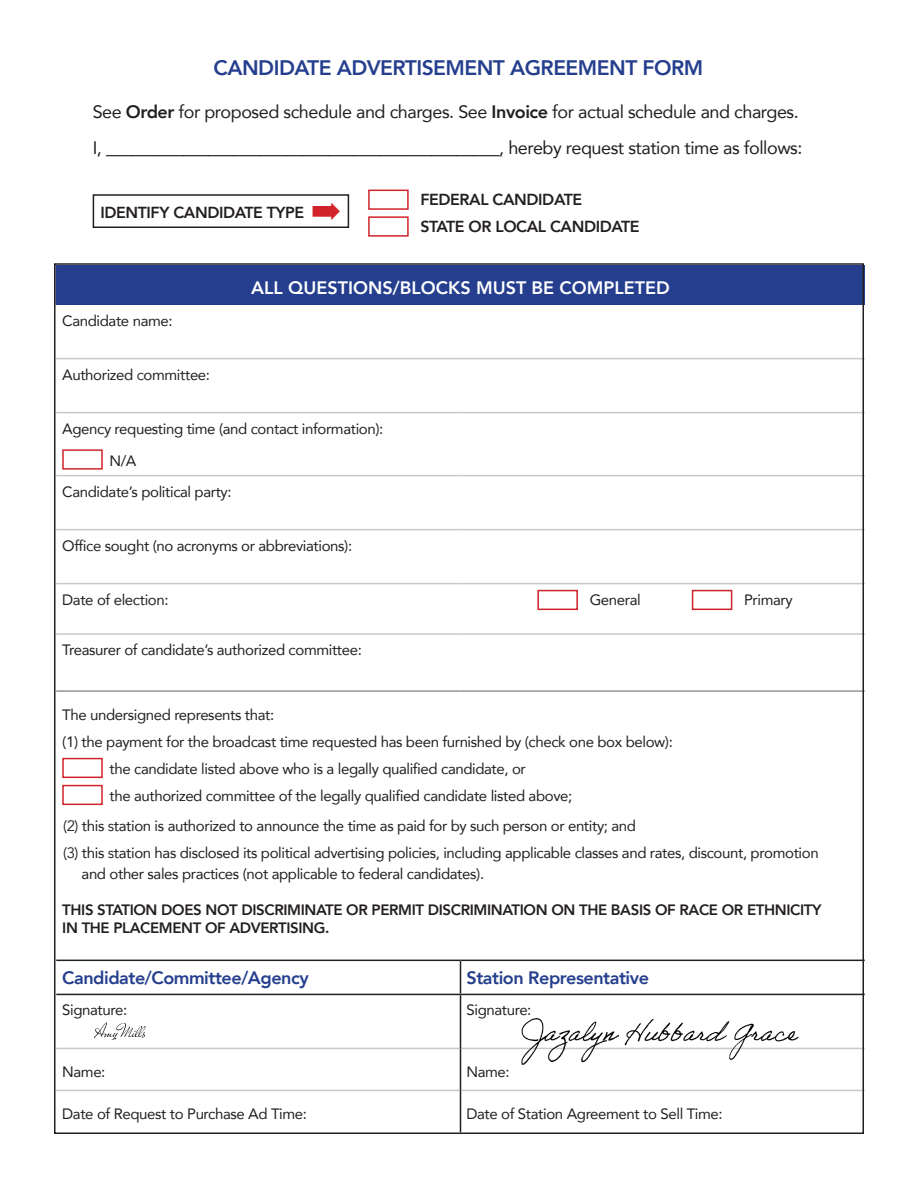
<style>
.page{position:relative;width:918px;height:1188px;background:#fff}
.page>*{position:absolute;margin:0;border:0;box-sizing:border-box;transform-origin:0 0}
.t1{font:800 21px "Avenir";letter-spacing:-.025em;color:#253f8e}
.t2{font:18px "Avenir";letter-spacing:-.025em;color:#231f20}
.t3{font:800 18px "Avenir";letter-spacing:-.025em;color:#253f8e}
.t4{font:800 18px "Avenir";color:#fff}
.t5{font:800 15.9px "Avenir";letter-spacing:-.025em;color:#231f20}
.t6{font:15px/27.8px "Avenir";letter-spacing:-.025em;color:#231f20}
.t7{font:800 15px/18px "Avenir";letter-spacing:-.025em;color:#231f20}
.s1{font-weight:800}
.s2{font-style:inherit}
</style>
<div class="page">
<div style="left:93px;top:194px;width:256px;height:34px;border:2px solid #231f20"></div>
<div style="left:368px;top:190px;width:41px;height:20px;border:2px solid #d1232a"></div>
<div style="left:368px;top:216px;width:41px;height:21px;border:2px solid #d1232a"></div>
<div style="left:56px;top:265px;width:809px;height:40px;background:#253f8e"></div>
<hr style="left:56px;top:690px;width:404px;height:2px;background:#939598">
<hr style="left:460px;top:690px;width:405px;height:2px;background:#939598">
<hr style="left:56px;top:960px;width:404px;height:1px;background:#231f20">
<hr style="left:460px;top:960px;width:405px;height:1px;background:#231f20">
<hr style="left:56px;top:994px;width:404px;height:1px;background:#231f20">
<hr style="left:460px;top:994px;width:405px;height:1px;background:#231f20">
<hr style="left:56px;top:1048px;width:404px;height:1px;background:#c7c8ca">
<hr style="left:461px;top:1048px;width:404px;height:1px;background:#c7c8ca">
<hr style="left:56px;top:1090px;width:404px;height:1px;background:#c7c8ca">
<hr style="left:461px;top:1090px;width:404px;height:1px;background:#c7c8ca">
<hr style="left:56px;top:358px;width:404px;height:1px;background:#c7c8ca">
<hr style="left:460px;top:358px;width:405px;height:1px;background:#c7c8ca">
<hr style="left:56px;top:412px;width:404px;height:1px;background:#c7c8ca">
<hr style="left:460px;top:412px;width:405px;height:1px;background:#c7c8ca">
<hr style="left:56px;top:475px;width:404px;height:1px;background:#c7c8ca">
<hr style="left:460px;top:475px;width:405px;height:1px;background:#c7c8ca">
<hr style="left:56px;top:529px;width:404px;height:1px;background:#c7c8ca">
<hr style="left:460px;top:529px;width:405px;height:1px;background:#c7c8ca">
<hr style="left:56px;top:583px;width:404px;height:1px;background:#c7c8ca">
<hr style="left:460px;top:583px;width:405px;height:1px;background:#c7c8ca">
<hr style="left:56px;top:633px;width:404px;height:2px;background:#c7c8ca">
<hr style="left:460px;top:633px;width:405px;height:2px;background:#c7c8ca">
<hr style="left:460px;top:961px;width:1px;height:33px;background:#231f20">
<hr style="left:460px;top:995px;width:1px;height:53px;background:#231f20">
<hr style="left:460px;top:1048px;width:1px;height:42px;background:#231f20">
<hr style="left:460px;top:1090px;width:1px;height:42px;background:#231f20">
<div style="left:62px;top:449px;width:41px;height:21px;border:2px solid #d1232a"></div>
<div style="left:537px;top:590px;width:41px;height:20px;border:2px solid #d1232a"></div>
<div style="left:692px;top:590px;width:40px;height:20px;border:2px solid #d1232a"></div>
<div style="left:62px;top:758px;width:41px;height:20px;border:2px solid #d1232a"></div>
<div style="left:62px;top:785px;width:41px;height:20px;border:2px solid #d1232a"></div>
<img style="left:520px;top:1018px;width:280px;height:47px">
<img style="left:94px;top:1022px;width:52px;height:18px">
<p class="t1" style="left:214px;top:51px;width:491px">CANDIDATE ADVERTISEMENT AGREEMENT FORM</p>
<p class="t2" style="left:93px;top:97px;width:708px">See <span class="s1">Order</span> for proposed schedule and charges. See <span class="s1">Invoice</span> for actual schedule and charges.</p>
<p class="t2" style="left:93px;top:133px;width:711px">I, ______________________________________________, hereby request station time as follows:</p>
<p class="t5" style="left:100px;top:200px;width:205px">IDENTIFY CANDIDATE TYPE</p>
<p class="t5" style="left:420px;top:187px;width:163px">FEDERAL CANDIDATE</p>
<p class="t5" style="left:420px;top:214px;width:221px">STATE OR LOCAL CANDIDATE</p>
<p class="t6" style="left:62px;top:306px;width:112px">Candidate name:</p>
<p class="t6" style="left:62px;top:360px;width:149px">Authorized <span class="s2">c</span>ommittee:</p>
<p class="t4" style="left:251px;top:273px;width:420px">ALL QUESTIONS/BLOCKS MUST BE COMPLETED</p>
<p class="t6" style="left:62px;top:414px;width:323px">Agency requesting time (and contact information):</p>
<p class="t6" style="left:110px;top:446px;width:29px">N/A</p>
<p class="t6" style="left:62px;top:477px;width:171px">Candidate’s political party:</p>
<p class="t6" style="left:62px;top:531px;width:291px">Office sought (no acronyms or abbreviations):</p>
<p class="t6" style="left:62px;top:585px;width:108px">Date of election:</p>
<p class="t6" style="left:590px;top:585px;width:53px">General</p>
<p class="t6" style="left:744px;top:585px;width:50px">Primary</p>
<p class="t6" style="left:62px;top:636px;width:301px">Treasurer of candidate’s authorized committee:</p>
<p class="t6" style="left:62px;top:700px;width:214px">The undersigned represents that:</p>
<p class="t6" style="left:62px;top:727px;width:612px">(1) the payment for the broadcast time requested has been furnished by (check one box below):</p>
<p class="t6" style="left:110px;top:754px;width:418px">the candidate listed above who is a legally qualified candidate, or</p>
<p class="t6" style="left:110px;top:781px;width:464px">the authorized committee of the legally qualified candidate listed above;</p>
<p class="t6" style="left:63px;top:811px;width:757px"><span class="s2">(2)</span> this <span class="s2">s</span>tation is authorized to announce the time as paid for by such person or entity; and<br><span class="s2">(3)</span> this <span class="s2">s</span>tation has disclosed its political advertising policies, including applicable classes and rates, discount, promotion</p>
<p class="t6" style="left:82px;top:860px;width:404px">and other sales practices (not applicable to federal candidates).</p>
<p class="t7" style="left:62px;top:901px;width:761px">THIS STATION DOES NOT DISCRIMINATE OR PERMIT DISCRIMINATION ON THE BASIS OF RACE OR ETHNICITY<br>IN THE PLACEMENT OF ADVERTISING.</p>
<p class="t3" style="left:62px;top:964px;width:248px">Candidate/Committee/Agency</p>
<p class="t3" style="left:466px;top:964px;width:184px">Station Representative</p>
<p class="t6" style="left:62px;top:996px;width:66px">Signature:</p>
<p class="t6" style="left:466px;top:996px;width:66px">Signature:</p>
<p class="t6" style="left:62px;top:1057px;width:45px">Name:</p>
<p class="t6" style="left:466px;top:1057px;width:45px">Name:</p>
<p class="t6" style="left:62px;top:1099px;width:246px">Date of Request to Purchase Ad Time:</p>
<p class="t6" style="left:466px;top:1099px;width:258px">Date of Station Agreement to Sell Time:</p>
</div>
